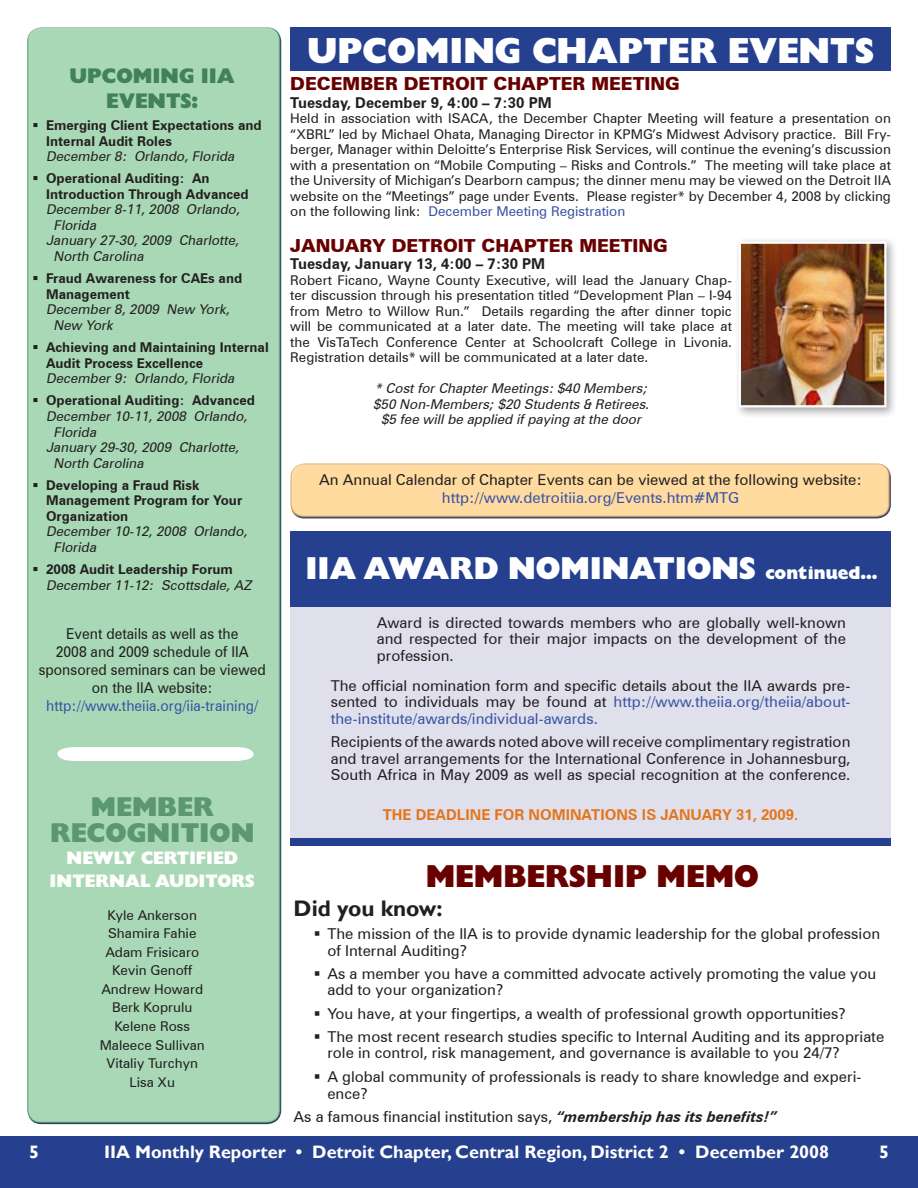
<style>
.page{position:relative;width:918px;height:1188px;background:#fff}
.page>*{position:absolute;margin:0;border:0;box-sizing:border-box;transform-origin:0 0}
.t1{font:36px "Gill Sans Extra Bold Display";color:#fff}
.t2{font:31.5px "Gill Sans Extra Bold Display";color:#fff}
.t3{font:31.5px "Gill Sans Extra Bold Display";color:#680000}
.t4{font:27px/25.5px "Gill Sans Extra Bold Display";color:#5b9771;text-align:center}
.t5{font:700 22.5px "Gill Sans";color:#231f20}
.t6{font:21px/25.2px "Gill Sans Extra Bold Display";color:#41815c}
.t7{font:700 18px "Gill Sans";color:#fff}
.t8{font:900 18px "Zurich BT";color:#680000}
.t9{font:18px/22.5px "Gill Sans Extra Bold Display";color:#fff;text-align:center}
.t10{font:15px/16.5px "Zurich BT";color:#231f20}
.t11{font:15px/18px "Zurich BT";color:#231f20;text-align:center;scale:.93 1}
.t12{font:700 15px "Zurich BT";color:#231f20}
.t13{font:700 15px "Zurich BT";color:#e4761d}
.t14{font:15px "Zurich BT";color:#3953a4}
.t15{font:15px "Zurich BT";color:#3953a4;scale:.93 1}
.t16{font:13.5px/18.6px "Zurich BT";color:#231f20;text-align:justify}
.t17{font:italic 13.5px/15.6px "Zurich BT";color:#231f20}
.t18{font:700 13.5px/15.5px "Zurich BT";color:#231f20}
.s1{font-weight:700;font-style:normal}
.s2{color:#3953a4}
.s3{font-size:18px}
.s4{font-weight:700;font-style:italic}
</style>
<div class="page">
<div style="left:290px;top:566px;width:601px;height:274px;background:#e0e0ed"></div>
<div style="left:0;top:1136px;width:918px;height:52px;background:#25408f"></div>
<div style="left:290px;top:463px;width:601px;height:50px;background:#fff;opacity:.75"></div>
<div style="left:290px;top:467px;width:601px;height:53px;background:#25408f;opacity:.75"></div>
<div style="left:290px;top:27px;width:601px;height:44px;background:#25408f"></div>
<div style="left:26px;top:31px;width:258px;height:1094px;background:#a8d8b5"></div>
<div style="left:57px;top:747px;width:197px;height:14px;background:#fff"></div>
<div style="left:734px;top:237px;width:164px;height:182px;background:#231f20;opacity:.4"></div>
<img style="left:742px;top:245px;width:141px;height:159px">
<div style="left:739px;top:242px;width:147px;height:165px;border:2px solid #fff"></div>
<div style="left:290px;top:531px;width:601px;height:75px;background:#25408f"></div>
<div style="left:290px;top:838px;width:601px;height:8px;background:#25408f"></div>
<h3 class="t6" style="left:106px;top:63px;width:107px;text-indent:-37px">UPCOMING IIA<br>EVENTS:</h3>
<p class="t18" style="left:46px;top:117px;width:217px;text-indent:-14px">▪ Emerging Client Expectations and<br>Internal Audit Roles</p>
<p class="t17" style="left:46px;top:148px;width:193px">December 8: Orlando, Florida</p>
<p class="t18" style="left:46px;top:171px;width:204px;text-indent:-14px">▪ Operational Auditing: An<br>Introduction Through Advanced</p>
<p class="t17" style="left:46px;top:202px;width:198px">December 8-11, 2008 Orlando,</p>
<p class="t17" style="left:54px;top:217px;width:47px">Florida</p>
<p class="t17" style="left:46px;top:233px;width:197px">January 27-30, 2009 Charlotte,</p>
<p class="t17" style="left:54px;top:248px;width:94px">North Carolina</p>
<p class="t18" style="left:46px;top:271px;width:198px;text-indent:-14px">▪ Fraud Awareness for CAEs and<br>Management</p>
<p class="t17" style="left:54px;top:302px;width:180px;text-indent:-7px">December 8, 2009 New York,<br>New York</p>
<p class="t18" style="left:46px;top:339px;width:224px;text-indent:-14px">▪ Achieving and Maintaining Internal<br>Audit Process Excellence</p>
<p class="t17" style="left:46px;top:370px;width:193px">December 9: Orlando, Florida</p>
<p class="t18" style="left:33px;top:393px;width:224px">▪ Operational Auditing: Advanced</p>
<p class="t17" style="left:46px;top:408px;width:206px">December 10-11, 2008 Orlando,</p>
<p class="t17" style="left:54px;top:424px;width:47px">Florida</p>
<p class="t17" style="left:46px;top:439px;width:197px">January 29-30, 2009 Charlotte,</p>
<p class="t17" style="left:54px;top:455px;width:94px">North Carolina</p>
<p class="t18" style="left:46px;top:477px;width:198px;text-indent:-14px">▪ Developing a Fraud Risk<br>Management Program for Your<br>Organization</p>
<p class="t17" style="left:54px;top:524px;width:198px;text-indent:-7px">December 10-12, 2008 Orlando,<br>Florida</p>
<p class="t17" style="left:46px;top:561px;width:210px;text-indent:-14px">▪ <span class="s1">2008 Audit Leadership Forum<br></span>December 11-12: Scottsdale, AZ</p>
<p class="t11" style="left:39px;top:625px;width:246px">Event details as well as the<br>2008 and 2009 schedule of IIA sponsored seminars can be viewed on the IIA website:</p>
<p class="t15" style="left:46px;top:697px;width:230px">http://www.theiia.org/iia-training/</p>
<h3 class="t4" style="left:50px;top:794px;width:206px">MEMBER<br>RECOGNITION</h3>
<p class="t9" style="left:50px;top:847px;width:207px">NEWLY CERTIFIED<br>INTERNAL AUDITORS</p>
<p class="t16" style="left:100px;top:905px;width:107px;text-align:center">Kyle Ankerson<br>Shamira Fahie<br>Adam Frisicaro<br>Kevin Genoff<br>Andrew Howard<br>Berk Koprulu<br>Kelene Ross<br>Maleece Sullivan<br>Vitaliy Turchyn<br>Lisa Xu</p>
<h1 class="t1" style="left:307px;top:29px;width:568px">UPCOMING CHAPTER EVENTS</h1>
<p class="t8" style="left:290px;top:73px;width:391px">DECEMBER DETROIT CHAPTER MEETING</p>
<p class="t12" style="left:290px;top:93px;width:261px">Tuesday, December 9, 4:00 – 7:30 PM</p>
<p class="t16" style="left:290px;top:111px;width:602px;line-height:15.5px">Held in association with ISACA, the December Chapter Meeting will feature a presentation on “XBRL” led by Michael Ohata, Managing Director in KPMG’s Midwest Advisory practice. Bill Fry&shy;berger, Manager within Deloitte’s Enterprise Risk Services, will continue the evening’s discussion with a presentation on “Mobile Computing – Risks and Controls.” The meeting will take place at the University of Michigan’s Dearborn campus; the dinner menu may be viewed on the Detroit IIA website on the “Meetings” page under Events. Please register* by December 4, 2008 by clicking on the following link: <span class="s2">December Meeting Registration</span></p>
<p class="t8" style="left:290px;top:235px;width:379px">JANUARY DETROIT CHAPTER MEETING</p>
<p class="t12" style="left:290px;top:255px;width:254px">Tuesday, January 13, 4:00 – 7:30 PM</p>
<p class="t16" style="left:290px;top:272px;width:443px;line-height:15.6px">Robert Ficano, Wayne County Executive, will lead the January Chap&shy;ter discussion through his presentation titled “Development Plan – I-94 from Metro to Willow Run.” Details regarding the after dinner topic will be communicated at a later date. The meeting will take place at the VisTaTech Conference Center at Schoolcraft College in Livonia.<br>Registration details* will be communicated at a later date.</p>
<p class="t17" style="left:373px;top:380px;width:281px;text-align:center">* CostforChapterMeetings:$40 Members; $50 Non-Members;$20 Students &amp; Retirees. $5 fee willbe applied ifpaying atthe door</p>
<p class="t10" style="left:319px;top:472px;width:544px">An Annual Calendar of Chapter Events can be viewed at the following website:</p>
<p class="t14" style="left:442px;top:488px;width:299px">http://www.detroitiia.org/Events.htm#MTG</p>
<h2 class="t2" style="left:305px;top:549px;width:18px">IIA</h2>
<h2 class="t2" style="left:364px;top:549px;width:515px">AWARD NOMINATIONS <span class="s3">CONTINUED...</span></h2>
<p class="t10" style="left:377px;top:614px;width:471px;text-align:justify">Award is directed towards members who are globally well-known and respected for their major impacts on the development of the profession.</p>
<p class="t10" style="left:331px;top:677px;width:521px;text-align:justify">The official nomination form and specific details about the IIA awards pre&shy;sented to individuals may be found at <span class="s2">http://www.theiia.org/theiia/about&shy;the-institute/awards/individual-awards.</span></p>
<p class="t10" style="left:331px;top:733px;width:521px;text-align:justify">Recipients of the awards noted above will receive complimentary registration and travel arrangements for the International Conference in Johannesburg, South Africa in May 2009 as well as special recognition at the conference.</p>
<p class="t13" style="left:383px;top:805px;width:417px">The deadline for nominations is January 31, 2009.</p>
<h2 class="t3" style="left:426px;top:857px;width:335px">MEMBERSHIP MEMO</h2>
<h3 class="t5" style="left:294px;top:895px;width:150px">Did you know:</h3>
<p class="t10" style="left:327px;top:925px;width:554px;text-indent:-14px">▪ The mission of the IIA is to provide dynamic leadership for the global profession of Internal Auditing?</p>
<p class="t10" style="left:327px;top:965px;width:550px;text-indent:-14px">▪ As a member you have a committed advocate actively promoting the value you add to your organization?</p>
<p class="t10" style="left:314px;top:1005px;width:534px">▪ You have, at your fingertips, a wealth of professional growth opportunities?</p>
<p class="t10" style="left:327px;top:1028px;width:558px;text-indent:-14px">▪ The most recent research studies specific to Internal Auditing and its appropriate role in control, risk management, and governance is available to you 24/7?</p>
<p class="t10" style="left:327px;top:1067px;width:535px;line-height:17.2px;text-indent:-13px">▪ A global community of professionals is ready to share knowledge and experi&shy;ence?</p>
<p class="t10" style="left:294px;top:1108px;width:485px">As a famous financial institution says, <span class="s4">“membership has its benefits!”</span></p>
<p class="t7" style="left:29px;top:1141px;width:11px">5</p>
<p class="t7" style="left:104px;top:1141px;width:727px">IIA Monthly Reporter • Detroit Chapter, Central Region, District 2 • December 2008</p>
<p class="t7" style="left:879px;top:1141px;width:11px">5</p>
</div>
